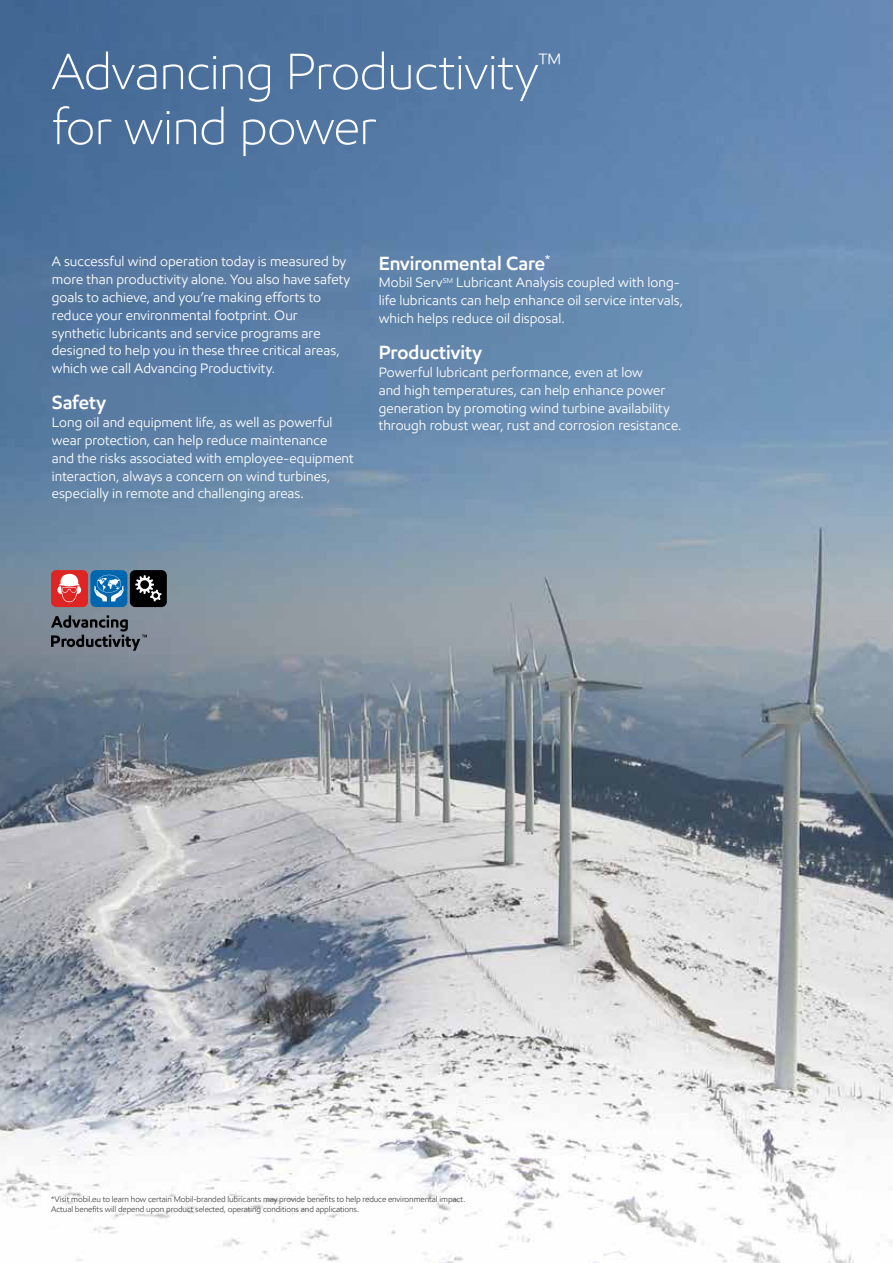
<style>
.page{position:relative;width:893px;height:1263px;background:#fff}
.page>*{position:absolute;margin:0;border:0;box-sizing:border-box;transform-origin:0 0}
.body_copy{font:300 50.85px/55.1px "E Mprint";letter-spacing:-.01em;color:#fff}
.Advancing_Productivi{font:600 19.2px "E Mprint";color:#fff}
.body_copy-2{font:600 19.2px "E Mprint";letter-spacing:.005em;color:#fff}
.body_copy-3{font:13.8px/17.9px "E Mprint";letter-spacing:.005em;color:#fff}
.Legal{font:8.25px/9.6px "E Mprint";letter-spacing:-.01em;color:#4d4d4c}
</style>
<div class="page">
<img style="left:0;top:0;width:893px;height:1263px">
<div style="left:90px;top:570px;width:37px;height:37px;background:#0067af;border-radius:5px"></div>
<svg style="left:94px;top:575px;width:30px;height:26px"></svg>
<div style="left:130px;top:570px;width:37px;height:37px;background:#000;border-radius:5px"></div>
<svg style="left:135px;top:575px;width:27px;height:26px"></svg>
<div style="left:51px;top:570px;width:37px;height:37px;background:#de2524;border-radius:5px"></div>
<svg style="left:57px;top:574px;width:24px;height:28px"></svg>
<svg style="left:51px;top:615px;width:96px;height:36px;background:#616871"></svg>
<p class="body_copy" style="left:52px;top:44px;width:511px">Advancing Productivity<sup>™ </sup>for wind power</p>
<p class="body_copy-3" style="left:52px;top:252px;width:300px">A successful wind operation today is measured by more than productivity alone. You also have safety goals to achieve, and you’re making efforts to reduce your environmental footprint. Our synthetic lubricants and service programs are designed to help you in these three critical areas, which we call Advancing Productivity.</p>
<p class="body_copy-2" style="left:52px;top:391px;width:56px">Safety</p>
<p class="body_copy-3" style="left:52px;top:413px;width:303px">Long oil and equipment life, as well as powerful wear protection, can help reduce maintenance<br>and the risks associated with employee-equipment interaction, always a concern on wind turbines, especially in remote and challenging areas.</p>
<p class="Advancing_Productivi" style="left:379px;top:251px;width:173px">Environmental Care<sup>*</sup></p>
<p class="body_copy-3" style="left:379px;top:274px;width:306px">Mobil Serv<sup>SM</sup> Lubricant Analysis coupled with long&shy;life lubricants can help enhance oil service intervals, which helps reduce oil disposal.</p>
<p class="Advancing_Productivi" style="left:379px;top:340px;width:105px">Productivity</p>
<p class="body_copy-3" style="left:379px;top:363px;width:304px">Powerful lubricant performance, even at low<br>and high temperatures, can help enhance power generation by promoting wind turbine availability through robust wear, rust and corrosion resistance.</p>
<p class="Legal" style="left:51px;top:1194px;width:416px">*Visit mobil.eu to learn how certain Mobil-branded lubricants may provide benefits to help reduce environmental impact.<br>Actual benefits will depend upon product selected, operating conditions and applications.</p>
</div>
